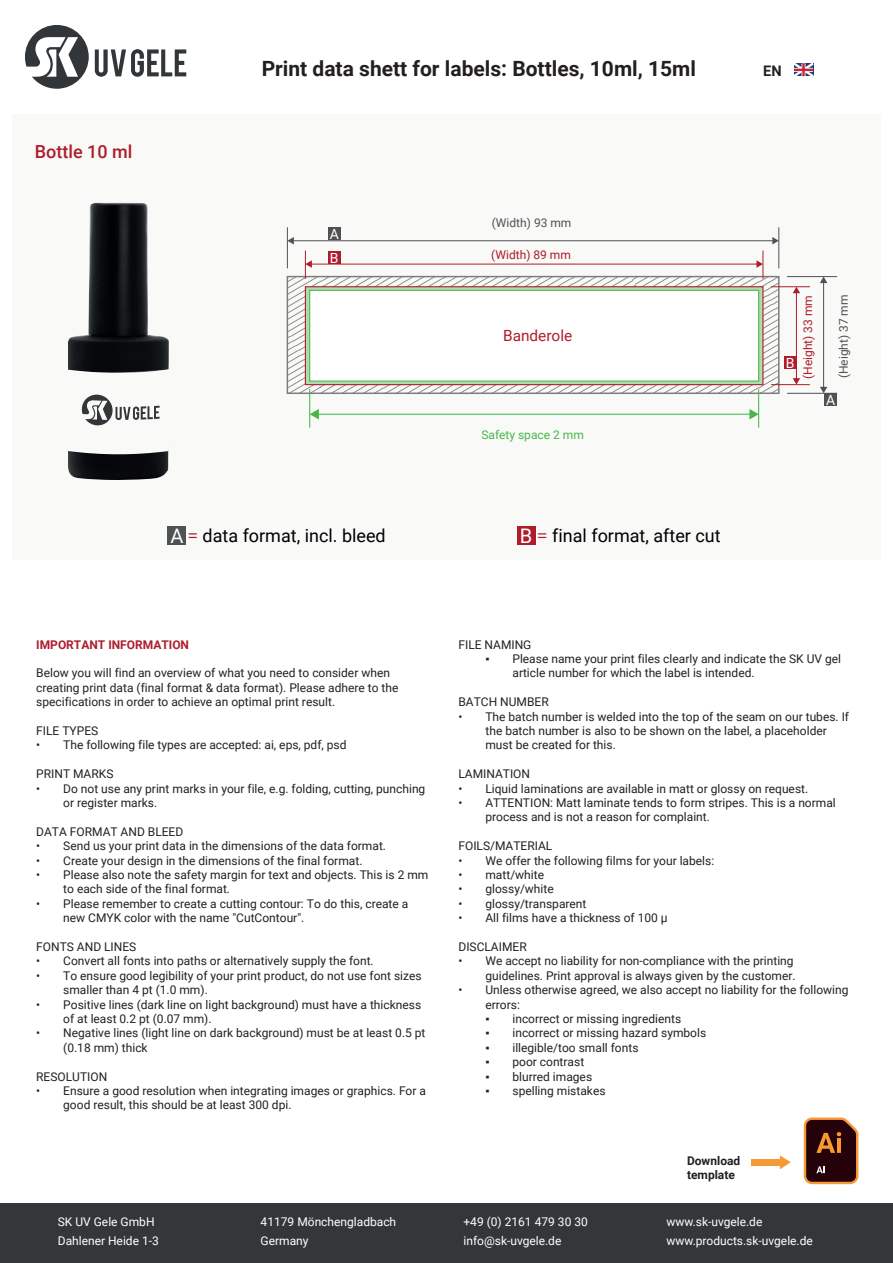
<style>
.page{position:relative;width:893px;height:1263px;background:#fff}
.page>*{position:absolute;margin:0;border:0;box-sizing:border-box;transform-origin:0 0}
.t1{font:700 21px "Roboto";color:#231f20}
.t2{font:18px "Roboto";color:#000001}
.t3{font:500 18px "Roboto";color:#ad1d2a}
.t4{font:15.45px "Roboto";color:#ad1d2c}
.t5{font:700 14.55px "Roboto";color:#231f20}
.t6{font:13.95px "Roboto";color:#fff}
.t7{font:12px/14.4px "Roboto";color:#231f20}
.t8{font:12px/19.5px "Roboto";color:#fff}
.t9{font:12px "Roboto";color:#505153}
.t10{font:700 12px "Roboto";color:#ad1d2c}
.t11{font:700 12px/14.4px "Roboto";color:#231f20}
.t12{font:12px "Roboto";color:#48b749}
.t13{font:12px "Roboto";color:#ad1d2c}
.t14{font:12px "Roboto";color:#ad1d2a}
.s1{font-size:20.1px;color:#fff}
.s2{font-family:"Open Sans";color:#ad1d2c}
.s3{font-family:"Times New Roman"}
</style>
<div class="page">
<div style="left:12px;top:115px;width:868px;height:445px;background:#f9f9f8"></div>
<svg style="left:95px;top:49px;width:91px;height:28px"></svg>
<svg style="left:25px;top:25px;width:64px;height:64px"></svg>
<div style="left:0;top:1203px;width:893px;height:60px;background:#343739"></div>
<div style="left:328px;top:228px;width:13px;height:12px;background:#4f5253"></div>
<div style="left:824px;top:393px;width:13px;height:13px;background:#4f5253"></div>
<div style="left:328px;top:251px;width:13px;height:13px;background:#ad1d2c"></div>
<svg style="left:804px;top:1117px;width:54px;height:67px;background:#5a2d1f"></svg>
<div style="left:752px;top:1159px;width:28px;height:6px;background:#f89937"></div>
<svg style="left:780px;top:1155px;width:11px;height:14px"></svg>
<img style="left:68px;top:203px;width:101px;height:277px">
<svg style="left:68px;top:370px;width:101px;height:85px"></svg>
<svg style="left:287px;top:276px;width:493px;height:118px"></svg>
<div style="left:305px;top:286px;width:458px;height:99px;background:linear-gradient(to bottom,#a7d7a4,#a7d7a4);border:1px solid #ad1d2c"></div>
<div style="left:309px;top:290px;width:450px;height:92px;background:#fff;border:1px solid #48b749"></div>
<div style="left:784px;top:357px;width:13px;height:12px;background:#ad1d2c"></div>
<div style="left:168px;top:526px;width:18px;height:19px;background:#4f5253"></div>
<div style="left:517px;top:526px;width:18px;height:19px;background:#ad1d2c"></div>
<svg style="left:794px;top:64px;width:19px;height:12px"></svg>
<hr style="left:778px;top:227px;width:1px;height:41px;background:#4f5253">
<hr style="left:287px;top:227px;width:1px;height:41px;background:#4f5253">
<hr style="left:293px;top:240px;width:480px;height:1px;background:#4f5253">
<svg style="left:287px;top:237px;width:7px;height:7px"></svg>
<svg style="left:772px;top:237px;width:7px;height:7px"></svg>
<hr style="left:787px;top:393px;width:50px;height:1px;background:#4f5253">
<hr style="left:787px;top:276px;width:50px;height:1px;background:#4f5253">
<hr style="left:823px;top:282px;width:1px;height:106px;background:#4f5253">
<svg style="left:820px;top:277px;width:7px;height:6px"></svg>
<svg style="left:820px;top:387px;width:7px;height:6px"></svg>
<hr style="left:771px;top:384px;width:39px;height:1px;background:#ad1d2a">
<hr style="left:771px;top:286px;width:39px;height:1px;background:#ad1d2a">
<hr style="left:796px;top:292px;width:1px;height:87px;background:#ad1d2a">
<svg style="left:793px;top:287px;width:7px;height:6px"></svg>
<svg style="left:793px;top:378px;width:7px;height:7px"></svg>
<hr style="left:311px;top:264px;width:447px;height:1px;background:#ad1d2a">
<svg style="left:305px;top:251px;width:7px;height:28px"></svg>
<svg style="left:756px;top:251px;width:8px;height:28px"></svg>
<hr style="left:758px;top:389px;width:1px;height:39px;background:#48b749">
<hr style="left:309px;top:389px;width:1px;height:39px;background:#48b749">
<hr style="left:317px;top:414px;width:434px;height:1px;background:#48b749">
<svg style="left:310px;top:409px;width:9px;height:10px"></svg>
<svg style="left:749px;top:409px;width:10px;height:10px"></svg>
<h2 class="t3" style="left:35px;top:139px;width:99px">Bottle 10 ml</h2>
<h1 class="t1" style="left:262px;top:54px;width:436px">Print data shett for labels: Bottles, 10ml, 15ml</h1>
<p class="t6" style="left:330px;top:224px;width:11px">A</p>
<p class="t6" style="left:330px;top:248px;width:10px">B</p>
<p class="t9" style="left:492px;top:215px;width:81px">(Width) 93 mm</p>
<p class="t14" style="left:491px;top:246px;width:81px">(Width) 89 mm</p>
<p class="t4" style="left:503px;top:325px;width:71px">Banderole</p>
<p class="t12" style="left:481px;top:426px;width:104px">Safety space 2 mm</p>
<h2 class="t2" style="left:170px;top:523px;width:217px"><span class="s1">A</span> <span class="s2">=</span> data format, incl. bleed</h2>
<h2 class="t2" style="left:520px;top:523px;width:202px"><span class="s1">B</span> <span class="s2">=</span> final format, after cut</h2>
<p class="t5" style="left:763px;top:60px;width:20px">EN</p>
<p class="t6" style="left:786px;top:353px;width:10px">B</p>
<p class="t13" style="left:799px;top:379px;width:85px;rotate:-90deg">(Height) 33 mm</p>
<p class="t9" style="left:835px;top:378px;width:85px;rotate:-90deg">(Height) 37 mm</p>
<p class="t6" style="left:826px;top:390px;width:11px">A</p>
<p class="t10" style="left:36px;top:636px;width:154px">IMPORTANT INFORMATION</p>
<p class="t7" style="left:36px;top:665px;width:364px">Below you will find an overview of what you need to consider when creating print data (final format &amp; data format). Please adhere to the specifications in order to achieve an optimal print result.</p>
<p class="t7" style="left:36px;top:723px;width:64px">FILE TYPES</p>
<p class="t7" style="left:36px;top:737px;width:312px">• The following file types are accepted: ai, eps, pdf, psd</p>
<p class="t7" style="left:36px;top:766px;width:79px">PRINT MARKS</p>
<p class="t7" style="left:63px;top:781px;width:364px;text-indent:-27px">• Do not use any print marks in your file, e.g. folding, cutting, punching or register marks.</p>
<p class="t7" style="left:36px;top:824px;width:149px">DATA FORMAT AND BLEED</p>
<p class="t7" style="left:36px;top:838px;width:351px">• Send us your print data in the dimensions of the data format.</p>
<p class="t7" style="left:36px;top:853px;width:328px">• Create your design in the dimensions of the final format.</p>
<p class="t7" style="left:63px;top:867px;width:367px;text-indent:-27px">• Please also note the safety margin for text and objects. This is 2 mm to each side of the final format.</p>
<p class="t7" style="left:63px;top:896px;width:347px;text-indent:-27px">• Please remember to create a cutting contour: To do this, create a new CMYK color with the name "CutContour".</p>
<p class="t7" style="left:36px;top:939px;width:102px">FONTS AND LINES</p>
<p class="t7" style="left:36px;top:953px;width:339px">• Convert all fonts into paths or alternatively supply the font.</p>
<p class="t7" style="left:63px;top:968px;width:360px;text-indent:-27px">• To ensure good legibility of your print product, do not use font sizes smaller than 4 pt (1.0 mm).</p>
<p class="t7" style="left:63px;top:997px;width:359px;text-indent:-27px">• Positive lines (dark line on light background) must have a thickness of at least 0.2 pt (0.07 mm).</p>
<p class="t7" style="left:63px;top:1025px;width:364px;text-indent:-27px">• Negative lines (light line on dark background) must be at least 0.5 pt (0.18 mm) thick</p>
<p class="t7" style="left:36px;top:1069px;width:73px">RESOLUTION</p>
<p class="t7" style="left:63px;top:1083px;width:364px;text-indent:-27px">• Ensure a good resolution when integrating images or graphics. For a good result, this should be at least 300 dpi.</p>
<p class="t7" style="left:458px;top:637px;width:74px">FILE NAMING</p>
<p class="t7" style="left:512px;top:651px;width:330px;text-indent:-27px"><span class="s3">▪</span> Please name your print files clearly and indicate the SK UV gel article number for which the label is intended.</p>
<p class="t7" style="left:458px;top:694px;width:92px">BATCH NUMBER</p>
<p class="t7" style="left:485px;top:709px;width:365px;text-indent:-27px">• The batch number is welded into the top of the seam on our tubes. If the batch number is also to be shown on the label, a placeholder must be created for this.</p>
<p class="t7" style="left:458px;top:766px;width:73px">LAMINATION</p>
<p class="t7" style="left:458px;top:781px;width:351px">• Liquid laminations are available in matt or glossy on request.</p>
<p class="t7" style="left:485px;top:795px;width:352px;text-indent:-27px">• ATTENTION: Matt laminate tends to form stripes. This is a normal process and is not a reason for complaint.</p>
<p class="t7" style="left:458px;top:838px;width:95px">FOILS/MATERIAL</p>
<p class="t7" style="left:458px;top:853px;width:257px">• We offer the following films for your labels:</p>
<p class="t7" style="left:458px;top:867px;width:87px">• matt/white</p>
<p class="t7" style="left:458px;top:881px;width:97px">• glossy/white</p>
<p class="t7" style="left:458px;top:896px;width:130px">• glossy/transparent</p>
<p class="t7" style="left:458px;top:910px;width:211px">• All films have a thickness of 100 µ</p>
<p class="t7" style="left:458px;top:939px;width:70px">DISCLAIMER</p>
<p class="t7" style="left:458px;top:953px;width:339px;text-align:right">• We accept no liability for non-compliance with the printing guidelines. Print approval is always given by the customer.</p>
<p class="t7" style="left:485px;top:982px;width:365px;text-indent:-27px">• Unless otherwise agreed, we also accept no liability for the following errors:</p>
<p class="t7" style="left:485px;top:1011px;width:197px"><span class="s3">▪</span> incorrect or missing ingredients</p>
<p class="t7" style="left:485px;top:1025px;width:222px"><span class="s3">▪</span> incorrect or missing hazard symbols</p>
<p class="t7" style="left:485px;top:1040px;width:155px"><span class="s3">▪</span> illegible/too small fonts</p>
<p class="t7" style="left:485px;top:1054px;width:100px"><span class="s3">▪</span> poor contrast</p>
<p class="t7" style="left:485px;top:1069px;width:108px"><span class="s3">▪</span> blurred images</p>
<p class="t7" style="left:485px;top:1083px;width:122px"><span class="s3">▪</span> spelling mistakes</p>
<p class="t11" style="left:687px;top:1153px;width:55px">Download template</p>
<p class="t8" style="left:58px;top:1211px;width:103px">SK UV Gele GmbH<br>Dahlener Heide 1-3</p>
<p class="t8" style="left:261px;top:1211px;width:137px">41179 Mönchengladbach<br>Germany</p>
<p class="t8" style="left:463px;top:1211px;width:126px">+49 (0) 2161 479 30 30 info@sk-uvgele.de</p>
<p class="t8" style="left:666px;top:1211px;width:148px">www.sk-uvgele.de www.products.sk-uvgele.de</p>
</div>
